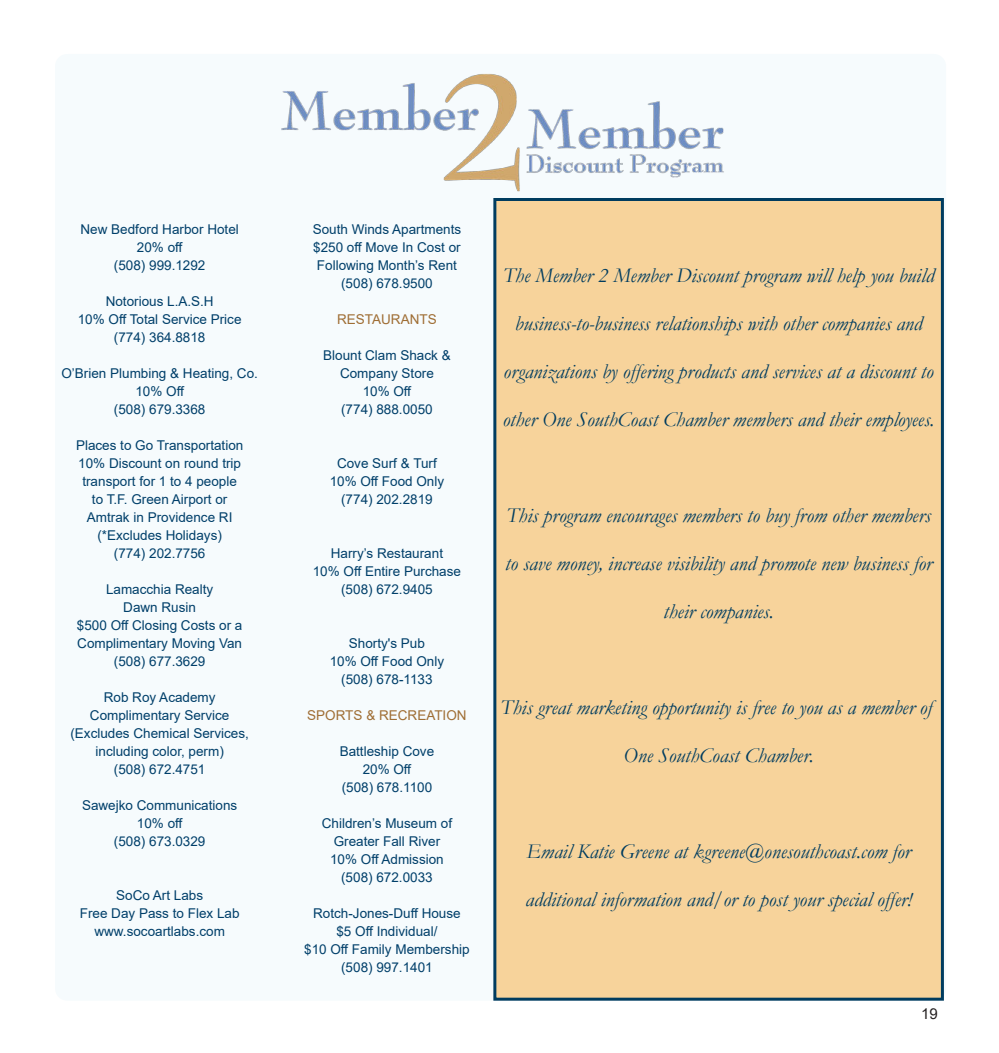
<style>
.page{position:relative;width:999px;height:1053px;background:#fff}
.page>*{position:absolute;margin:0;border:0;box-sizing:border-box;transform-origin:0 0}
.t1{font:italic 21px "Garamond";color:#003c5f}
.t2{font:15px "Arial";color:#231f20}
.t3{font:13.5px/18px "Arial";color:#003f6a;text-align:center}
.t4{font:13.5px "Arial";color:#9f6e35}
</style>
<div class="page">
<div style="left:55px;top:54px;width:891px;height:947px;background:#f6fbfd;border-radius:12px"></div>
<div style="left:495px;top:199px;width:447px;height:800px;background:#f7d39b"></div>
<div style="left:493px;top:198px;width:451px;height:803px;border:3px solid #003c5f"></div>
<img style="left:281px;top:73px;width:443px;height:119px">
<p class="t3" style="left:81px;top:220px;width:160px">New Bedford Harbor Hotel<br>20% off<br>(508) 999.1292</p>
<p class="t3" style="left:78px;top:292px;width:165px">Notorious L.A.S.H<br>10% Off Total Service Price (774) 364.8818</p>
<p class="t3" style="left:61px;top:364px;width:198px">O’Brien Plumbing &amp; Heating, Co.<br>10% Off<br>(508) 679.3368</p>
<p class="t3" style="left:76px;top:436px;width:169px">Places to Go Transportation<br>10% Discount on round trip transport for 1 to 4 people to T.F. Green Airport or<br>Amtrak in Providence RI (*Excludes Holidays)<br>(774) 202.7756</p>
<p class="t3" style="left:77px;top:580px;width:167px">Lamacchia Realty<br>Dawn Rusin<br>$500 Off Closing Costs or a<br>Complimentary Moving Van (508) 677.3629</p>
<p class="t3" style="left:70px;top:688px;width:180px">Rob Roy Academy<br>Complimentary Service (Excludes Chemical Services, including color, perm)<br>(508) 672.4751</p>
<p class="t3" style="left:82px;top:796px;width:157px">Sawejko Communications<br>10% off<br>(508) 673.0329</p>
<p class="t3" style="left:80px;top:886px;width:161px">SoCo Art Labs<br>Free Day Pass to Flex Lab www.socoartlabs.com</p>
<p class="t3" style="left:313px;top:220px;width:150px">South Winds Apartments $250 off Move In Cost or<br>Following Month’s Rent (508) 678.9500</p>
<p class="t4" style="left:337px;top:314px;width:101px">RESTAURANTS</p>
<p class="t3" style="left:323px;top:346px;width:129px">Blount Clam Shack &amp;<br>Company Store<br>10% Off<br>(774) 888.0050</p>
<p class="t3" style="left:330px;top:454px;width:116px">Cove Surf &amp; Turf<br>10% Off Food Only (774) 202.2819</p>
<p class="t3" style="left:313px;top:544px;width:150px">Harry’s Restaurant<br>10% Off Entire Purchase (508) 672.9405</p>
<p class="t3" style="left:330px;top:634px;width:116px">Shorty's Pub<br>10% Off Food Only (508) 678-1133</p>
<p class="t4" style="left:307px;top:706px;width:161px">SPORTS &amp; RECREATION</p>
<p class="t3" style="left:340px;top:742px;width:96px">Battleship Cove<br>20% Off<br>(508) 678.1100</p>
<p class="t3" style="left:322px;top:814px;width:132px">Children’s Museum of<br>Greater Fall River<br>10% Off Admission (508) 672.0033</p>
<p class="t3" style="left:304px;top:904px;width:167px">Rotch-Jones-Duff House $5 Off Individual/<br>$10 Off Family Membership (508) 997.1401</p>
<h1 class="t1" style="left:503px;top:268px;width:433px">The Member 2 Member Discount program will help you build</h1>
<h1 class="t1" style="left:515px;top:316px;width:409px">business-to-business relationships with other companies and</h1>
<h1 class="t1" style="left:504px;top:364px;width:432px">organizations by offering products and services at a discount to</h1>
<h1 class="t1" style="left:503px;top:412px;width:433px">other One SouthCoast Chamber members and their employees.</h1>
<h1 class="t1" style="left:506px;top:508px;width:426px">This program encourages members to buy from other members</h1>
<h1 class="t1" style="left:505px;top:556px;width:429px">to save money, increase visibility and promote new business for</h1>
<h1 class="t1" style="left:664px;top:604px;width:112px">their companies.</h1>
<h1 class="t1" style="left:501px;top:700px;width:433px">This great marketing opportunity is free to you as a member of</h1>
<h1 class="t1" style="left:624px;top:748px;width:192px">One SouthCoast Chamber.</h1>
<h1 class="t1" style="left:527px;top:844px;width:386px">Email Katie Greene at kgreene@onesouthcoast.com for</h1>
<h1 class="t1" style="left:526px;top:892px;width:388px">additional information and/or to post your special offer!</h1>
<p class="t2" style="left:921px;top:1008px;width:18px">19</p>
</div>
